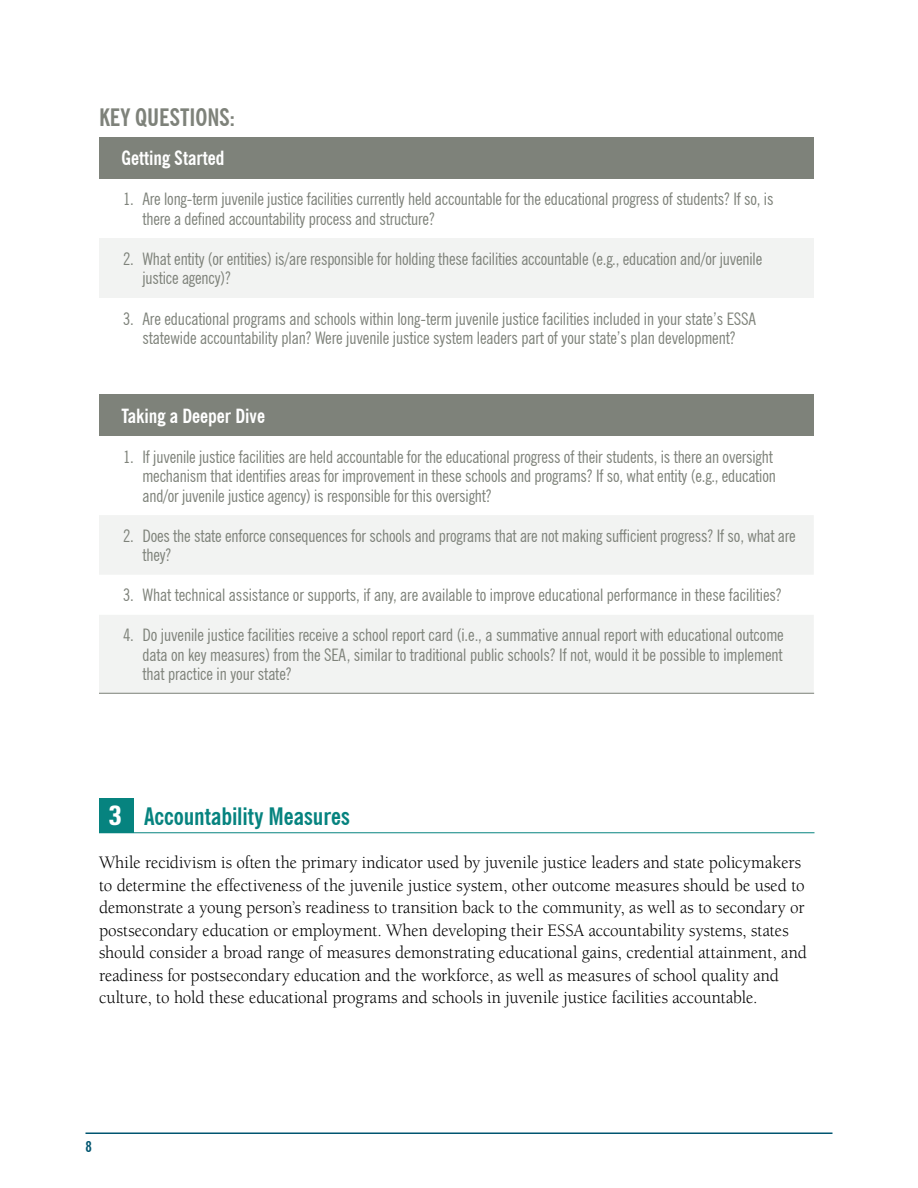
<style>
.page{position:relative;width:918px;height:1188px;background:#fff}
.page>*{position:absolute;margin:0;border:0;box-sizing:border-box;transform-origin:0 0}
.body_text{font:700 condensed 27.6px "Univers";color:#fff}
.body_text-2{font:700 condensed 24px "News Gothic BT";letter-spacing:-.005em;color:#06837f}
.body_text-3{font:700 condensed 24px "News Gothic BT";letter-spacing:-.005em;color:#7e827a}
.t1{font:700 condensed 19.5px "News Gothic BT";color:#fff}
.t2{font:18px/22.5px "Berkeley";color:#000;scale:.95 1}
.t3{font:condensed 17.25px/19.5px "News Gothic BT";letter-spacing:-.01em;color:#7e827a}
.body_text-4{font:700 condensed 15px "News Gothic BT";color:#005570}
</style>
<div class="page">
<div style="left:99px;top:394px;width:715px;height:42px;background:#7e827a"></div>
<svg style="left:99px;top:515px;width:715px;height:178px;fill:#f2f3f2"></svg>
<hr style="left:86px;top:1132px;width:746px;height:2px;background:#005570">
<div style="left:99px;top:798px;width:34px;height:35px;background:#06837f"></div>
<hr style="left:99px;top:833px;width:715px;height:1px;background:#06837f">
<hr style="left:99px;top:693px;width:715px;height:1px;background:#7e827a">
<div style="left:99px;top:137px;width:715px;height:42px;background:#7e827a"></div>
<div style="left:99px;top:238px;width:715px;height:60px;background:#f2f3f2"></div>
<p class="body_text-3" style="left:99px;top:103px;width:138px">KEY QUESTIONS:</p>
<p class="t1" style="left:122px;top:146px;width:104px">Getting Started</p>
<p class="t3" style="left:142px;top:189px;width:632px;text-indent:-20px">1. Are long-term juvenile justice facilities currently held accountable for the educational progress of students? If so, is there a defined accountability process and structure?</p>
<p class="t3" style="left:142px;top:249px;width:621px;text-indent:-20px">2. What entity (or entities) is/are responsible for holding these facilities accountable (e.g., education and/or juvenile justice agency)?</p>
<p class="t3" style="left:123px;top:309px;width:635px;text-align:center">3. Are educational programs and schools within long-term juvenile justice facilities included in your state’s ESSA statewide accountability plan? Were juvenile justice system leaders part of your state’s plan development?</p>
<p class="t1" style="left:122px;top:404px;width:145px">Taking a Deeper Dive</p>
<p class="t3" style="left:142px;top:447px;width:635px;text-indent:-20px">1. If juvenile justice facilities are held accountable for the educational progress of their students, is there an oversight mechanism that identifies areas for improvement in these schools and programs? If so, what entity (e.g., education and/or juvenile justice agency) is responsible for this oversight?</p>
<p class="t3" style="left:142px;top:526px;width:655px;text-indent:-20px">2. Does the state enforce consequences for schools and programs that are not making sufficient progress? If so, what are they?</p>
<p class="t3" style="left:123px;top:585px;width:660px">3. What technical assistance or supports, if any, are available to improve educational performance in these facilities?</p>
<p class="t3" style="left:142px;top:625px;width:643px;text-align:justify;text-indent:-20px">4. Do juvenile justice facilities receive a school report card (i.e., a summative annual report with educational outcome data on key measures) from the SEA, similar to traditional public schools? If not, would it be possible to implement that practice in your state?</p>
<p class="body_text" style="left:109px;top:799px;width:14px">3</p>
<p class="body_text-2" style="left:144px;top:802px;width:208px">Accountability Measures</p>
<p class="t2" style="left:99px;top:852px;width:747px">While recidivism is often the primary indicator used by juvenile justice leaders and state policymakers to determine the effectiveness of the juvenile justice system, other outcome measures should be used to demonstrate a young person’s readiness to transition back to the community, as well as to secondary or postsecondary education or employment. When developing their ESSA accountability systems, states should consider a broad range of measures demonstrating educational gains, credential attainment, and readiness for postsecondary education and the workforce, as well as measures of school quality and culture, to hold these educational programs and schools in juvenile justice facilities accountable.</p>
<p class="body_text-4" style="left:86px;top:1138px;width:8px">8</p>
</div>
